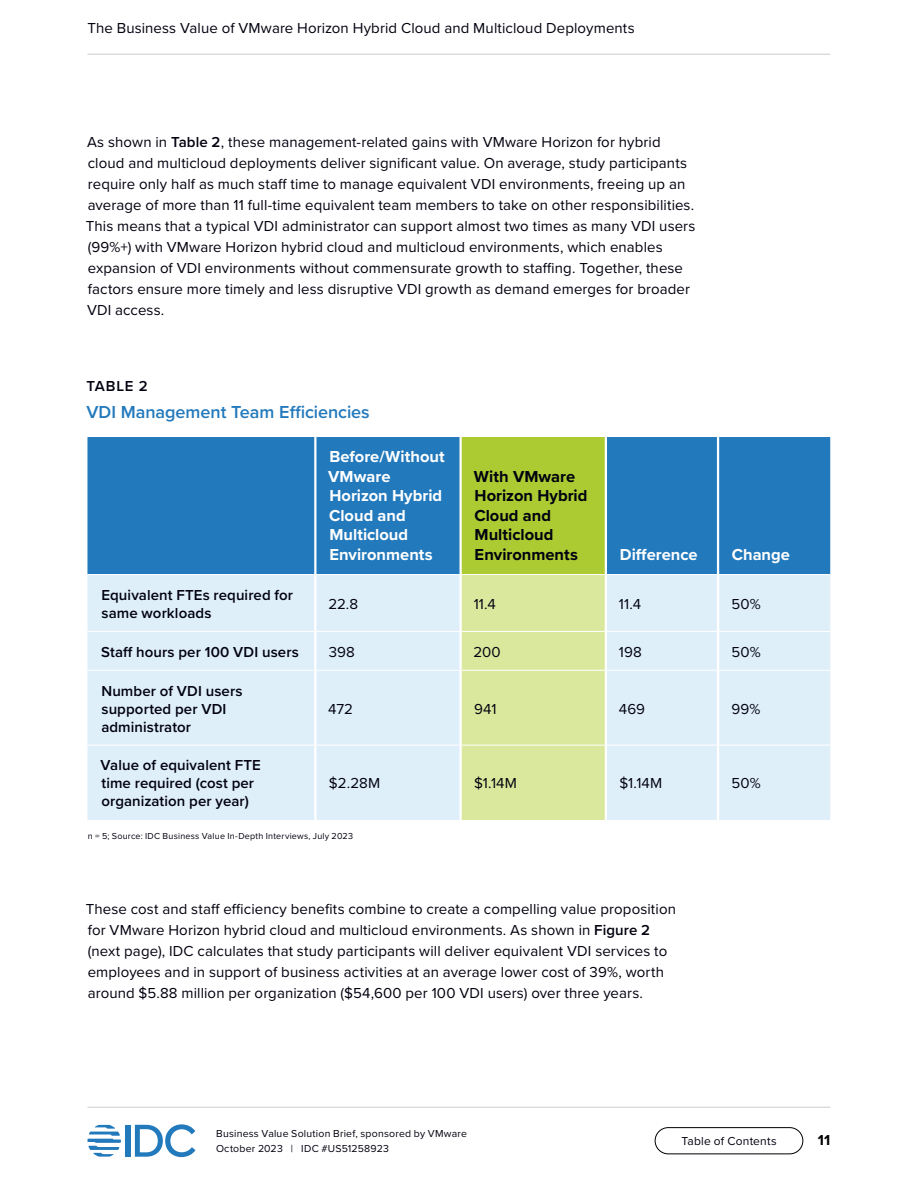
<style>
.page{position:relative;width:918px;height:1188px;background:#fff}
.page>*{position:absolute;margin:0;border:0;box-sizing:border-box;transform-origin:0 0}
.Table_Heading{font:600 18px "Proxima Nova";color:#2279bc}
.Table_Column_Title__left_align{font:700 16.5px/19.5px "Proxima Nova";color:#fff}
.Table_Column_Title__highlighted{font:700 16.5px/19.5px "Proxima Nova";color:#01010f}
._0_25{font:15px/21px "Proxima Nova";letter-spacing:.005em;color:#01010f}
.Body_Text{font:15px/21px "Proxima Nova";letter-spacing:.005em;color:#01010f}
.Table_Row_Title{font:600 15px/18px "Proxima Nova";letter-spacing:.005em;color:#01010f}
.Table_Text__left_align{font:15px "Proxima Nova";letter-spacing:.005em;color:#01010f}
.Table_Number{font:600 15px "Proxima Nova";letter-spacing:.055em;color:#01010f}
.t1{font:700 15px "Proxima Nova";color:#000}
.t2{font:12px "Proxima Nova";letter-spacing:.015em;color:#01010f}
.t3{font:10.5px/15px "Proxima Nova";letter-spacing:.02em;color:#01010f}
.Table_Notes_and_Sources{font:9px "Proxima Nova";letter-spacing:.025em;color:#01010f}
.s1{font-weight:600}
</style>
<div class="page">
<div style="left:655px;top:1127px;width:148px;height:27px;border:1px solid #000;border-radius:13px"></div>
<hr style="left:87px;top:54px;width:743px;height:1px;background:#ccc">
<hr style="left:87px;top:1107px;width:743px;height:1px;background:#ccc">
<div style="left:126px;top:1125px;width:5px;height:32px;background:#2279bc"></div>
<svg style="left:135px;top:1124px;width:60px;height:33px"></svg>
<svg style="left:87px;top:1125px;width:34px;height:32px"></svg>
<div style="left:87px;top:437px;width:743px;height:137px;background:#2279bc"></div>
<div style="left:461px;top:437px;width:145px;height:138px;background:#accb32"></div>
<div style="left:87px;top:575px;width:743px;height:245px;background:#dfeffa"></div>
<div style="left:462px;top:575px;width:143px;height:245px;background:#d9e89c"></div>
<hr style="left:717px;top:575px;width:2px;height:56px;background:#fff">
<hr style="left:717px;top:632px;width:2px;height:38px;background:#fff">
<hr style="left:717px;top:671px;width:2px;height:74px;background:#fff">
<hr style="left:717px;top:745px;width:2px;height:75px;background:#fff">
<hr style="left:462px;top:745px;width:143px;height:1px;background:#fff">
<hr style="left:607px;top:745px;width:111px;height:1px;background:#fff">
<hr style="left:718px;top:745px;width:112px;height:1px;background:#fff">
<hr style="left:87px;top:745px;width:227px;height:1px;background:#fff">
<hr style="left:316px;top:745px;width:143px;height:1px;background:#fff">
<hr style="left:314px;top:437px;width:2px;height:137px;background:#fff">
<hr style="left:717px;top:437px;width:2px;height:137px;background:#fff">
<hr style="left:459px;top:437px;width:3px;height:137px;background:#fff">
<hr style="left:605px;top:437px;width:2px;height:137px;background:#fff">
<hr style="left:87px;top:631px;width:228px;height:1px;background:#fff">
<hr style="left:87px;top:670px;width:228px;height:1px;background:#fff">
<hr style="left:315px;top:631px;width:146px;height:1px;background:#fff">
<hr style="left:315px;top:670px;width:146px;height:1px;background:#fff">
<hr style="left:314px;top:575px;width:2px;height:56px;background:#fff">
<hr style="left:314px;top:632px;width:2px;height:38px;background:#fff">
<hr style="left:314px;top:671px;width:2px;height:74px;background:#fff">
<hr style="left:314px;top:745px;width:2px;height:75px;background:#fff">
<hr style="left:606px;top:631px;width:112px;height:1px;background:#fff">
<hr style="left:718px;top:631px;width:112px;height:1px;background:#fff">
<hr style="left:606px;top:670px;width:112px;height:1px;background:#fff">
<hr style="left:718px;top:670px;width:112px;height:1px;background:#fff">
<hr style="left:461px;top:574px;width:145px;height:1px;background:#fff">
<hr style="left:461px;top:631px;width:145px;height:1px;background:#fff">
<hr style="left:461px;top:670px;width:145px;height:1px;background:#fff">
<hr style="left:459px;top:575px;width:3px;height:56px;background:#fff">
<hr style="left:605px;top:575px;width:2px;height:56px;background:#fff">
<hr style="left:459px;top:632px;width:3px;height:38px;background:#fff">
<hr style="left:605px;top:632px;width:2px;height:38px;background:#fff">
<hr style="left:459px;top:671px;width:3px;height:74px;background:#fff">
<hr style="left:605px;top:671px;width:2px;height:74px;background:#fff">
<hr style="left:459px;top:745px;width:3px;height:75px;background:#fff">
<hr style="left:605px;top:745px;width:2px;height:75px;background:#fff">
<p class="_0_25" style="left:87px;top:17px;width:549px">The Business Value of VMware Horizon Hybrid Cloud and Multicloud Deployments</p>
<p class="_0_25" style="left:86px;top:131px;width:611px">As shown in <span class="s1">Table 2</span>, these management-related gains with VMware Horizon for hybrid cloud and multicloud deployments deliver significant value. On average, study participants require only half as much staff time to manage equivalent VDI environments, freeing up an average of more than 11 full-time equivalent team members to take on other responsibilities.<br>This means that a typical VDI administrator can support almost two times as many VDI users (99%+) with VMware Horizon hybrid cloud and multicloud environments, which enables expansion of VDI environments without commensurate growth to staffing. Together, these factors ensure more timely and less disruptive VDI growth as demand emerges for broader VDI access.</p>
<p class="Table_Number" style="left:86px;top:375px;width:63px">TABLE 2</p>
<p class="Table_Heading" style="left:86px;top:399px;width:285px">VDI Management Team Efficiencies</p>
<p class="Table_Column_Title__left_align" style="left:328px;top:446px;width:118px">Before/Without<br>VMware<br>Horizon Hybrid<br>Cloud and<br>Multicloud<br>Environments</p>
<p class="Table_Column_Title__highlighted" style="left:474px;top:466px;width:115px">With VMware<br>Horizon Hybrid<br>Cloud and<br>Multicloud<br>Environments</p>
<p class="Table_Column_Title__left_align" style="left:620px;top:544px;width:79px">Difference</p>
<p class="Table_Column_Title__left_align" style="left:732px;top:544px;width:60px">Change</p>
<p class="Table_Row_Title" style="left:101px;top:585px;width:193px">Equivalent FTEs required for same workloads</p>
<p class="Table_Text__left_align" style="left:328px;top:593px;width:31px">22.8</p>
<p class="Table_Text__left_align" style="left:474px;top:593px;width:24px">11.4</p>
<p class="Table_Text__left_align" style="left:619px;top:593px;width:24px">11.4</p>
<p class="Table_Text__left_align" style="left:732px;top:593px;width:31px">50%</p>
<p class="Table_Row_Title" style="left:101px;top:642px;width:199px">Staff hours per 100 VDI users</p>
<p class="Table_Text__left_align" style="left:329px;top:641px;width:28px">398</p>
<p class="Table_Text__left_align" style="left:474px;top:641px;width:29px">200</p>
<p class="Table_Text__left_align" style="left:619px;top:641px;width:24px">198</p>
<p class="Table_Text__left_align" style="left:732px;top:641px;width:31px">50%</p>
<p class="Table_Row_Title" style="left:101px;top:681px;width:143px">Number of VDI users supported per VDI administrator</p>
<p class="Table_Text__left_align" style="left:328px;top:697px;width:26px">472</p>
<p class="Table_Text__left_align" style="left:474px;top:697px;width:24px">941</p>
<p class="Table_Text__left_align" style="left:619px;top:697px;width:28px">469</p>
<p class="Table_Text__left_align" style="left:732px;top:697px;width:30px">99%</p>
<p class="Table_Row_Title" style="left:101px;top:756px;width:162px">Value of equivalent FTE time required (cost per organization per year)</p>
<p class="Table_Text__left_align" style="left:329px;top:772px;width:53px">$2.28M</p>
<p class="Table_Text__left_align" style="left:474px;top:772px;width:44px">$1.14M</p>
<p class="Table_Text__left_align" style="left:619px;top:772px;width:44px">$1.14M</p>
<p class="Table_Text__left_align" style="left:732px;top:772px;width:31px">50%</p>
<p class="Table_Notes_and_Sources" style="left:88px;top:830px;width:267px">n = 5; Source: IDC Business Value In-Depth Interviews, July 2023</p>
<p class="Body_Text" style="left:86px;top:898px;width:592px">These cost and staff efficiency benefits combine to create a compelling value proposition for VMware Horizon hybrid cloud and multicloud environments. As shown in <span class="s1">Figure 2 </span>(next page), IDC calculates that study participants will deliver equivalent VDI services to employees and in support of business activities at an average lower cost of 39%, worth around $5.88 million per organization ($54,600 per 100 VDI users) over three years.</p>
<p class="t3" style="left:216px;top:1126px;width:253px">Business Value Solution Brief, sponsored by VMware<br>October 2023 | IDC #US51258923</p>
<p class="t2" style="left:681px;top:1132px;width:97px">Table of Contents</p>
<p class="t1" style="left:818px;top:1129px;width:14px">11</p>
</div>
